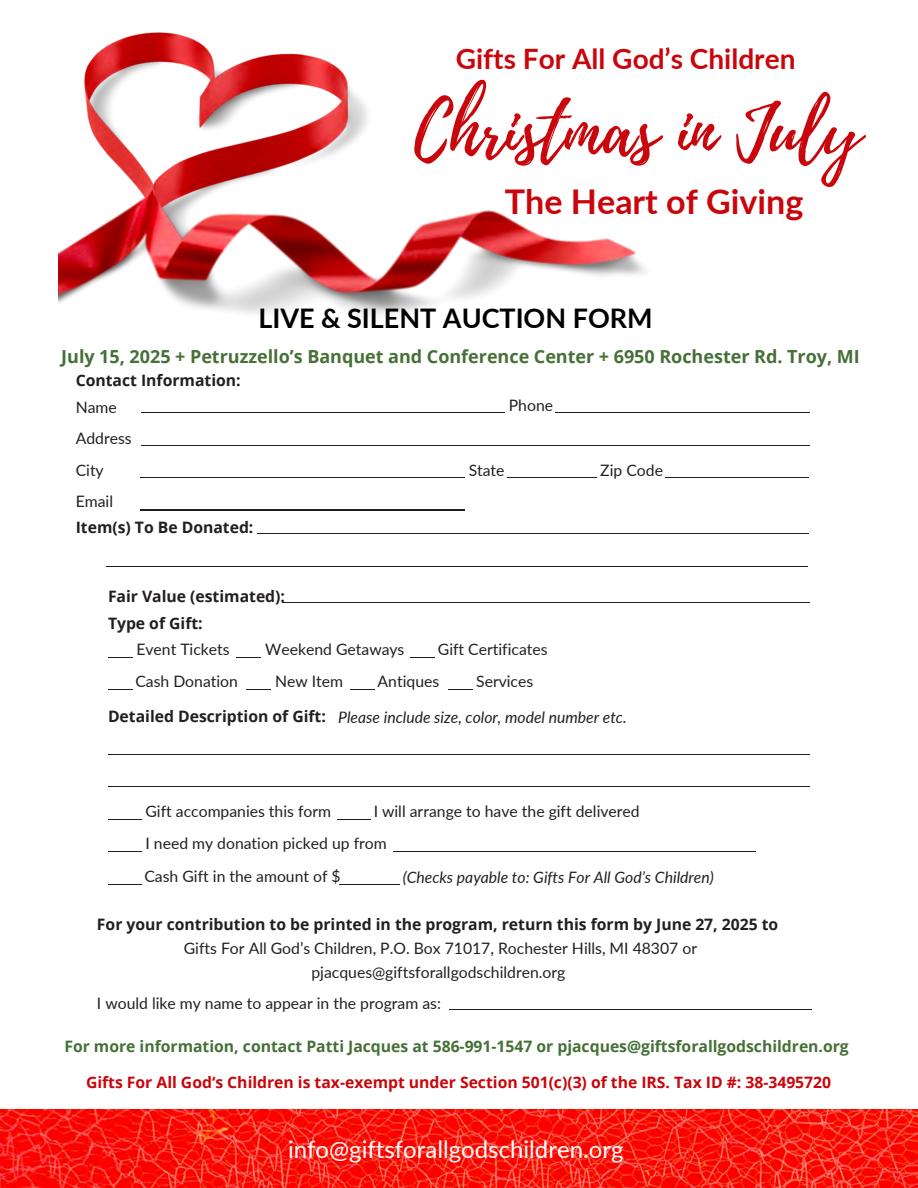
<style>
.page{position:relative;width:918px;height:1188px;background:#fff}
.page>*{position:absolute;margin:0;border:0;box-sizing:border-box;transform-origin:0 0}
.t1{font:72px "Playlist Script";color:#c8060b}
.t2{font:700 34.05px "Lato";color:#c8060b}
.t3{font:700 28.05px "Lato";color:#c8060b}
.t4{font:700 27px "Lato";color:#000}
.t5{font:24px "Lato";color:#fff}
.t6{font:700 18px "Open Sans";color:#457036}
.t7{font:15.75px/23.7px "Lato";color:#231f20;text-align:center}
.t8{font:700 15.75px/27px "Open Sans";color:#231f20}
.t9{font:700 15.75px "Open Sans";color:#457036}
.t10{font:700 15.75px "Open Sans";color:#c8060b}
.t11{font:italic 15.75px "Lato";color:#231f20}
</style>
<div class="page">
<svg style="left:108px;top:657px;width:24px;height:1px"></svg>
<svg style="left:108px;top:689px;width:24px;height:1px"></svg>
<hr style="left:108px;top:819px;width:33px;height:1px;background:#231f20">
<hr style="left:108px;top:851px;width:33px;height:1px;background:#231f20">
<hr style="left:108px;top:884px;width:33px;height:1px;background:#231f20">
<svg style="left:237px;top:657px;width:24px;height:1px"></svg>
<svg style="left:247px;top:689px;width:24px;height:1px"></svg>
<hr style="left:337px;top:819px;width:34px;height:1px;background:#231f20">
<svg style="left:350px;top:689px;width:25px;height:1px"></svg>
<hr style="left:339px;top:884px;width:61px;height:1px;background:#231f20">
<hr style="left:140px;top:477px;width:325px;height:1px;background:#231f20">
<svg style="left:410px;top:657px;width:25px;height:1px"></svg>
<svg style="left:449px;top:689px;width:24px;height:1px"></svg>
<hr style="left:141px;top:412px;width:364px;height:1px;background:#231f20">
<hr style="left:507px;top:477px;width:89px;height:1px;background:#231f20">
<hr style="left:107px;top:566px;width:701px;height:1px;background:#231f20">
<hr style="left:108px;top:754px;width:702px;height:1px;background:#231f20">
<hr style="left:108px;top:786px;width:702px;height:1px;background:#231f20">
<hr style="left:141px;top:445px;width:669px;height:1px;background:#231f20">
<hr style="left:283px;top:602px;width:527px;height:1px;background:#231f20">
<hr style="left:449px;top:1010px;width:362px;height:1px;background:#231f20">
<hr style="left:555px;top:412px;width:255px;height:1px;background:#231f20">
<hr style="left:665px;top:477px;width:143px;height:1px;background:#231f20">
<hr style="left:140px;top:509px;width:325px;height:1px;background:#231f20">
<hr style="left:393px;top:851px;width:363px;height:1px;background:#231f20">
<hr style="left:257px;top:533px;width:552px;height:1px;background:#231f20">
<img style="left:0;top:1110px;width:918px;height:78px">
<img style="left:59px;top:32px;width:587px;height:284px">
<p class="t3" style="left:456px;top:41px;width:341px">Gifts For All God’s Children</p>
<p class="t1" style="left:414px;top:80px;width:448px">Christmas in July</p>
<p class="t2" style="left:505px;top:180px;width:300px">The Heart of Giving</p>
<p class="t4" style="left:258px;top:302px;width:396px">LIVE &amp; SILENT AUCTION FORM</p>
<p class="t6" style="left:61px;top:343px;width:800px">July 15, 2025 + Petruzzello’s Banquet and Conference Center + 6950 Rochester Rd. Troy, MI</p>
<p class="t8" style="left:76px;top:366px;width:166px">Contact Information:</p>
<h4 class="t7" style="left:76px;top:395px;width:43px">Name</h4>
<h1 class="t7" style="left:76px;top:426px;width:57px">Address</h1>
<h2 class="t7" style="left:76px;top:458px;width:30px">City</h2>
<h3 class="t7" style="left:76px;top:489px;width:39px">Email</h3>
<h6 class="t8" style="left:76px;top:514px;width:179px">Item(s) To Be Donated:</h6>
<p class="t8" style="left:108px;top:582px;width:179px">Fair Value (estimated):<br>Type of Gift:</p>
<p class="t7" style="left:509px;top:393px;width:46px">Phone</p>
<p class="t7" style="left:469px;top:458px;width:37px">State</p>
<p class="t7" style="left:600px;top:458px;width:64px">Zip Code</p>
<p class="t7" style="left:136px;top:637px;width:95px">Event Tickets</p>
<p class="t7" style="left:135px;top:669px;width:104px">Cash Donation</p>
<p class="t7" style="left:265px;top:637px;width:141px">Weekend Getaways</p>
<p class="t7" style="left:438px;top:637px;width:111px">Gift Certificates</p>
<p class="t7" style="left:275px;top:669px;width:70px">New Item</p>
<p class="t7" style="left:378px;top:669px;width:63px">Antiques</p>
<p class="t7" style="left:476px;top:669px;width:59px">Services</p>
<p class="t11" style="left:338px;top:707px;width:290px">Please include size, color, model number etc.</p>
<p class="t8" style="left:108px;top:703px;width:219px">Detailed Description of Gift:</p>
<p class="t7" style="left:145px;top:799px;width:187px">Gift accompanies this form</p>
<p class="t7" style="left:374px;top:799px;width:268px">I will arrange to have the gift delivered</p>
<p class="t7" style="left:145px;top:831px;width:243px">I need my donation picked up from</p>
<p class="t7" style="left:144px;top:864px;width:198px">Cash Gift in the amount of $</p>
<p class="t11" style="left:403px;top:867px;width:313px">(Checks payable to: Gifts For All God’s Children)</p>
<p class="t8" style="left:97px;top:911px;width:683px">For your contribution to be printed in the program, return this form by June 27, 2025 to</p>
<p class="t7" style="left:184px;top:936px;width:515px">Gifts For All God’s Children, P.O. Box 71017, Rochester Hills, MI 48307 or pjacques@giftsforallgodschildren.org</p>
<p class="t7" style="left:97px;top:991px;width:345px">I would like my name to appear in the program as:</p>
<p class="t9" style="left:64px;top:1035px;width:786px">For more information, contact Patti Jacques at 586-991-1547 or pjacques@giftsforallgodschildren.org</p>
<p class="t10" style="left:86px;top:1071px;width:747px">Gifts For All God‘s Children is tax-exempt under Section 501(c)(3) of the IRS. Tax ID #: 38-3495720</p>
<p class="t5" style="left:288px;top:1135px;width:337px">info@giftsforallgodschildren.org</p>
</div>
